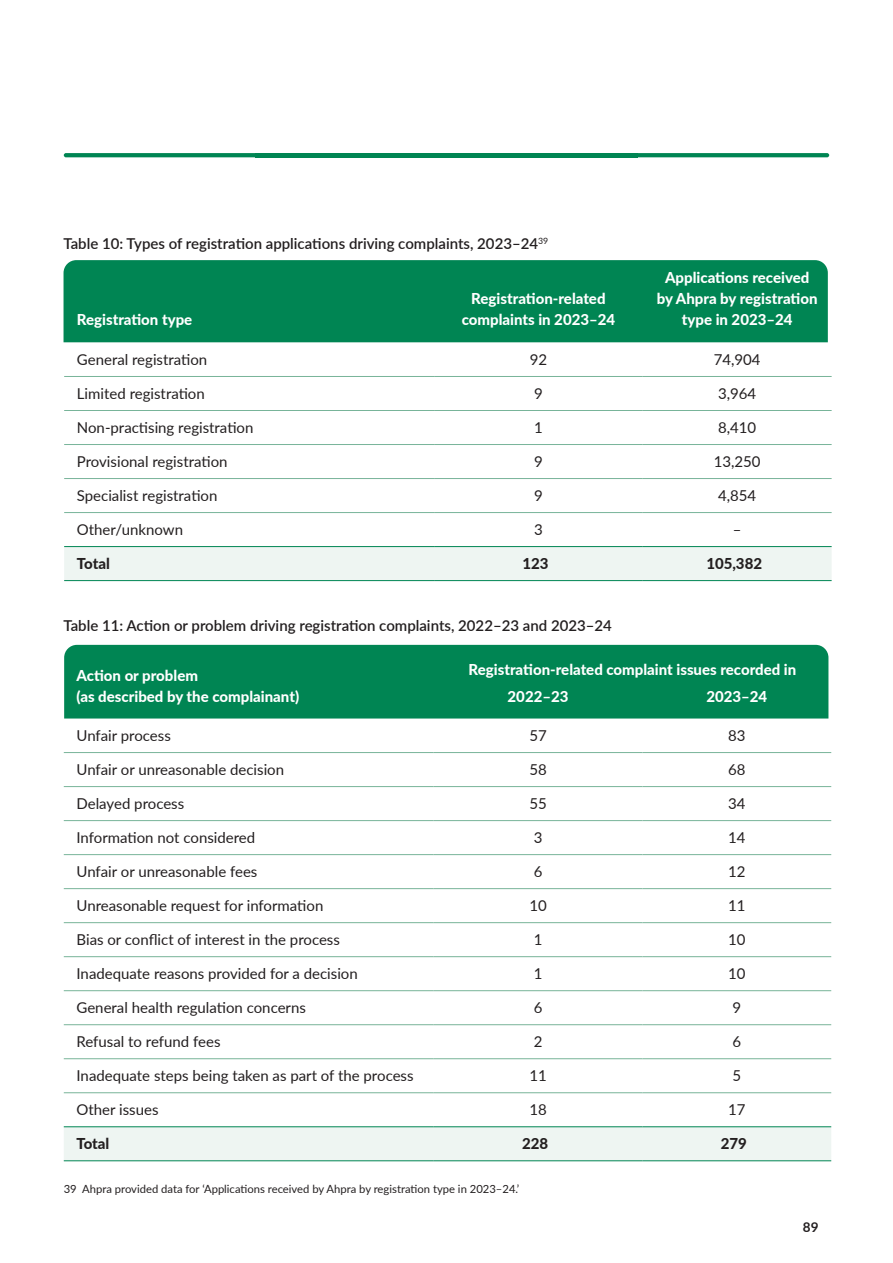
<style>
.page{position:relative;width:893px;height:1263px;background:#fff}
.page>*{position:absolute;margin:0;border:0;box-sizing:border-box;transform-origin:0 0}
.Body_Copy{font:15px "Lato";color:#231f20}
.t1{font:900 15px/21px "Lato";color:#fff;text-align:center}
.Table_Heading_2{font:600 15px "Lato";color:#231f20}
.Body_Copy-2{font:900 15px "Lato";color:#231f20}
.t2{font:700 13.5px "Lato";color:#231f20}
.Footnote{font:11.25px "Lato";color:#231f20}
</style>
<div class="page">
<svg style="left:64px;top:153px;width:191px;height:4px"></svg>
<hr style="left:255px;top:153px;width:191px;height:4px;background:#008553">
<hr style="left:446px;top:153px;width:192px;height:4px;background:#008553">
<svg style="left:638px;top:153px;width:191px;height:4px"></svg>
<div style="left:64px;top:645px;width:764px;height:73px;background:#008553"></div>
<div style="left:64px;top:260px;width:764px;height:82px;background:#008553"></div>
<div style="left:64px;top:1127px;width:767px;height:33px;background:#eef5f2"></div>
<hr style="left:64px;top:752px;width:370px;height:1px;background:#78b499">
<hr style="left:434px;top:752px;width:208px;height:1px;background:#78b499">
<hr style="left:642px;top:752px;width:189px;height:1px;background:#78b499">
<hr style="left:64px;top:786px;width:370px;height:1px;background:#78b499">
<hr style="left:434px;top:786px;width:208px;height:1px;background:#78b499">
<hr style="left:642px;top:786px;width:189px;height:1px;background:#78b499">
<hr style="left:64px;top:820px;width:370px;height:1px;background:#78b499">
<hr style="left:434px;top:820px;width:208px;height:1px;background:#78b499">
<hr style="left:642px;top:820px;width:189px;height:1px;background:#78b499">
<hr style="left:64px;top:854px;width:370px;height:1px;background:#78b499">
<hr style="left:434px;top:854px;width:208px;height:1px;background:#78b499">
<hr style="left:642px;top:854px;width:189px;height:1px;background:#78b499">
<hr style="left:64px;top:888px;width:370px;height:1px;background:#78b499">
<hr style="left:434px;top:888px;width:208px;height:1px;background:#78b499">
<hr style="left:642px;top:888px;width:189px;height:1px;background:#78b499">
<hr style="left:64px;top:922px;width:370px;height:1px;background:#78b499">
<hr style="left:434px;top:922px;width:208px;height:1px;background:#78b499">
<hr style="left:642px;top:922px;width:189px;height:1px;background:#78b499">
<hr style="left:64px;top:956px;width:370px;height:1px;background:#78b499">
<hr style="left:434px;top:956px;width:208px;height:1px;background:#78b499">
<hr style="left:642px;top:956px;width:189px;height:1px;background:#78b499">
<hr style="left:64px;top:990px;width:370px;height:1px;background:#78b499">
<hr style="left:434px;top:990px;width:208px;height:1px;background:#78b499">
<hr style="left:642px;top:990px;width:189px;height:1px;background:#78b499">
<hr style="left:64px;top:1024px;width:370px;height:1px;background:#78b499">
<hr style="left:434px;top:1024px;width:208px;height:1px;background:#78b499">
<hr style="left:642px;top:1024px;width:189px;height:1px;background:#78b499">
<hr style="left:64px;top:1058px;width:370px;height:1px;background:#78b499">
<hr style="left:434px;top:1058px;width:208px;height:1px;background:#78b499">
<hr style="left:642px;top:1058px;width:189px;height:1px;background:#78b499">
<hr style="left:64px;top:1092px;width:370px;height:1px;background:#78b499">
<hr style="left:434px;top:1092px;width:208px;height:1px;background:#78b499">
<hr style="left:642px;top:1092px;width:189px;height:1px;background:#78b499">
<hr style="left:64px;top:1126px;width:370px;height:1px;background:#008553">
<hr style="left:434px;top:1126px;width:208px;height:1px;background:#008553">
<hr style="left:642px;top:1126px;width:189px;height:1px;background:#008553">
<hr style="left:64px;top:1160px;width:370px;height:1px;background:#008553">
<hr style="left:434px;top:1160px;width:208px;height:1px;background:#008553">
<hr style="left:642px;top:1160px;width:189px;height:1px;background:#008553">
<div style="left:64px;top:547px;width:768px;height:33px;background:#eef5f2"></div>
<hr style="left:64px;top:376px;width:370px;height:1px;background:#78b499">
<hr style="left:434px;top:376px;width:209px;height:1px;background:#78b499">
<hr style="left:643px;top:376px;width:189px;height:1px;background:#78b499">
<hr style="left:64px;top:410px;width:370px;height:1px;background:#78b499">
<hr style="left:434px;top:410px;width:209px;height:1px;background:#78b499">
<hr style="left:643px;top:410px;width:189px;height:1px;background:#78b499">
<hr style="left:64px;top:444px;width:370px;height:1px;background:#78b499">
<hr style="left:434px;top:444px;width:209px;height:1px;background:#78b499">
<hr style="left:643px;top:444px;width:189px;height:1px;background:#78b499">
<hr style="left:64px;top:478px;width:370px;height:1px;background:#78b499">
<hr style="left:434px;top:478px;width:209px;height:1px;background:#78b499">
<hr style="left:643px;top:478px;width:189px;height:1px;background:#78b499">
<hr style="left:64px;top:512px;width:370px;height:1px;background:#78b499">
<hr style="left:434px;top:512px;width:209px;height:1px;background:#78b499">
<hr style="left:643px;top:512px;width:189px;height:1px;background:#78b499">
<hr style="left:64px;top:546px;width:370px;height:1px;background:#008553">
<hr style="left:434px;top:546px;width:209px;height:1px;background:#008553">
<hr style="left:643px;top:546px;width:189px;height:1px;background:#008553">
<hr style="left:64px;top:580px;width:370px;height:1px;background:#008553">
<hr style="left:434px;top:580px;width:209px;height:1px;background:#008553">
<hr style="left:643px;top:580px;width:189px;height:1px;background:#008553">
<p class="Table_Heading_2" style="left:64px;top:232px;width:486px">Table 10: Types of registration applications driving complaints, 2023–24<sup>39</sup></p>
<p class="t1" style="left:77px;top:309px;width:117px">Registration type</p>
<p class="t1" style="left:462px;top:288px;width:155px">Registration-related complaints in 2023–24</p>
<p class="t1" style="left:657px;top:267px;width:162px">Applications received by Ahpra by registration type in 2023–24</p>
<p class="Body_Copy" style="left:77px;top:349px;width:132px">General registration</p>
<p class="Body_Copy" style="left:530px;top:349px;width:19px">92</p>
<p class="Body_Copy" style="left:714px;top:349px;width:48px">74,904</p>
<p class="Body_Copy" style="left:77px;top:383px;width:129px">Limited registration</p>
<p class="Body_Copy" style="left:534px;top:383px;width:10px">9</p>
<p class="Body_Copy" style="left:718px;top:383px;width:40px">3,964</p>
<p class="Body_Copy" style="left:77px;top:417px;width:178px">Non-practising registration</p>
<p class="Body_Copy" style="left:534px;top:417px;width:10px">1</p>
<p class="Body_Copy" style="left:718px;top:417px;width:40px">8,410</p>
<p class="Body_Copy" style="left:77px;top:451px;width:152px">Provisional registration</p>
<p class="Body_Copy" style="left:534px;top:451px;width:10px">9</p>
<p class="Body_Copy" style="left:714px;top:451px;width:48px">13,250</p>
<p class="Body_Copy" style="left:77px;top:485px;width:142px">Specialist registration</p>
<p class="Body_Copy" style="left:534px;top:485px;width:10px">9</p>
<p class="Body_Copy" style="left:718px;top:485px;width:40px">4,854</p>
<p class="Body_Copy" style="left:77px;top:519px;width:108px">Other/unknown</p>
<p class="Body_Copy" style="left:534px;top:519px;width:10px">3</p>
<p class="Body_Copy" style="left:733px;top:519px;width:10px">–</p>
<p class="Body_Copy-2" style="left:77px;top:552px;width:34px">Total</p>
<p class="Body_Copy-2" style="left:522px;top:552px;width:28px">123</p>
<p class="Body_Copy-2" style="left:706px;top:552px;width:57px">105,382</p>
<p class="Table_Heading_2" style="left:64px;top:614px;width:550px">Table 11: Action or problem driving registration complaints, 2022–23 and 2023–24</p>
<p class="t1" style="left:77px;top:664px;width:224px;text-align:left">Action or problem<br>(as described by the complainant)</p>
<p class="t1" style="left:469px;top:658px;width:329px">Registration-related complaint issues recorded in</p>
<p class="t1" style="left:508px;top:685px;width:62px">2022–23</p>
<p class="t1" style="left:706px;top:685px;width:62px">2023–24</p>
<p class="Body_Copy" style="left:77px;top:725px;width:96px">Unfair process</p>
<p class="Body_Copy" style="left:529px;top:725px;width:19px">57</p>
<p class="Body_Copy" style="left:728px;top:725px;width:19px">83</p>
<p class="Body_Copy" style="left:77px;top:759px;width:209px">Unfair or unreasonable decision</p>
<p class="Body_Copy" style="left:529px;top:759px;width:19px">58</p>
<p class="Body_Copy" style="left:728px;top:759px;width:19px">68</p>
<p class="Body_Copy" style="left:77px;top:793px;width:109px">Delayed process</p>
<p class="Body_Copy" style="left:529px;top:793px;width:19px">55</p>
<p class="Body_Copy" style="left:728px;top:793px;width:19px">34</p>
<p class="Body_Copy" style="left:77px;top:827px;width:180px">Information not considered</p>
<p class="Body_Copy" style="left:534px;top:827px;width:10px">3</p>
<p class="Body_Copy" style="left:728px;top:827px;width:19px">14</p>
<p class="Body_Copy" style="left:77px;top:861px;width:182px">Unfair or unreasonable fees</p>
<p class="Body_Copy" style="left:534px;top:861px;width:10px">6</p>
<p class="Body_Copy" style="left:728px;top:861px;width:19px">12</p>
<p class="Body_Copy" style="left:77px;top:895px;width:248px">Unreasonable request for information</p>
<p class="Body_Copy" style="left:529px;top:895px;width:19px">10</p>
<p class="Body_Copy" style="left:728px;top:895px;width:19px">11</p>
<p class="Body_Copy" style="left:77px;top:929px;width:265px">Bias or conflict of interest in the process</p>
<p class="Body_Copy" style="left:534px;top:929px;width:10px">1</p>
<p class="Body_Copy" style="left:728px;top:929px;width:19px">10</p>
<p class="Body_Copy" style="left:77px;top:963px;width:283px">Inadequate reasons provided for a decision</p>
<p class="Body_Copy" style="left:534px;top:963px;width:10px">1</p>
<p class="Body_Copy" style="left:728px;top:963px;width:19px">10</p>
<p class="Body_Copy" style="left:77px;top:997px;width:231px">General health regulation concerns</p>
<p class="Body_Copy" style="left:534px;top:997px;width:10px">6</p>
<p class="Body_Copy" style="left:732px;top:997px;width:10px">9</p>
<p class="Body_Copy" style="left:77px;top:1031px;width:145px">Refusal to refund fees</p>
<p class="Body_Copy" style="left:534px;top:1031px;width:10px">2</p>
<p class="Body_Copy" style="left:732px;top:1031px;width:10px">6</p>
<p class="Body_Copy" style="left:77px;top:1065px;width:339px">Inadequate steps being taken as part of the process</p>
<p class="Body_Copy" style="left:529px;top:1065px;width:19px">11</p>
<p class="Body_Copy" style="left:732px;top:1065px;width:10px">5</p>
<p class="Body_Copy" style="left:77px;top:1099px;width:83px">Other issues</p>
<p class="Body_Copy" style="left:529px;top:1099px;width:19px">18</p>
<p class="Body_Copy" style="left:728px;top:1099px;width:19px">17</p>
<p class="Body_Copy-2" style="left:77px;top:1132px;width:34px">Total</p>
<p class="Body_Copy-2" style="left:522px;top:1132px;width:28px">228</p>
<p class="Body_Copy-2" style="left:721px;top:1132px;width:28px">279</p>
<p class="Footnote" style="left:64px;top:1181px;width:457px">39 Ahpra provided data for ‘Applications received by Ahpra by registration type in 2023–24.’</p>
<p class="t2" style="left:803px;top:1217px;width:17px">89</p>
</div>
